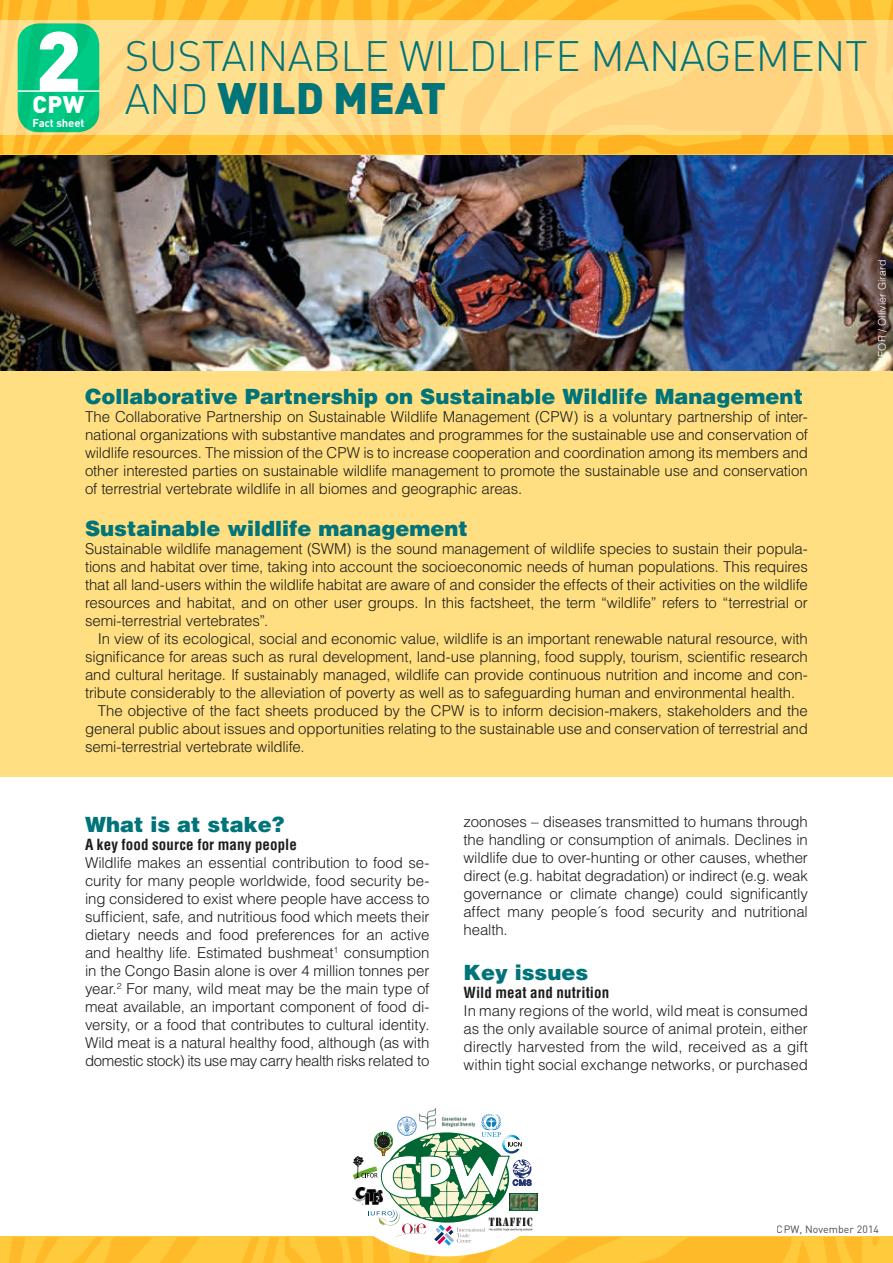
<style>
.page{position:relative;width:893px;height:1263px;background:#fff}
.page>*{position:absolute;margin:0;border:0;box-sizing:border-box;transform-origin:0 0}
.t1{font:700 52.5px "Penumbra Sans Std";color:#fff;scale:1.14 1}
.t2{font:900 43.5px "DIN Pro";color:#007479}
.t3{font:300 42px "DIN Pro";letter-spacing:-.01em;color:#007479}
.t4{font:900 23.7px "DIN Pro";color:#fff}
.t5{font:900 21px "Helvetica LT Std";color:#007479}
.t6{font:300 15px/18px "Helvetica LT Std";letter-spacing:-.01em;color:#1d1d1b;text-align:justify}
.t7{font:700 condensed 15px "Helvetica LT Std";letter-spacing:.005em;color:#1d1d1b}
.t8{font:700 11.25px "DIN Pro";letter-spacing:-.01em;color:#fff}
.t9{font:300 10.5px "Helvetica";letter-spacing:.01em;color:#fff}
.t10{font:10.5px "DIN Pro";letter-spacing:.01em;color:#1d1d1b}
.s1{font-weight:900;font-size:82.95px;color:#fff}
.s2{font-weight:300;font-size:42px}
</style>
<div class="page">
<img style="left:0;top:154px;width:893px;height:217px">
<svg style="left:654px;top:0;width:113px;height:153px;background:#ffbd2c"></svg>
<svg style="left:767px;top:0;width:126px;height:153px;background:#ffbe2e"></svg>
<svg style="left:0;top:0;width:654px;height:153px;background:#ffbe2e"></svg>
<div style="left:0;top:20px;width:893px;height:115px;background:#ffdc8a"></div>
<div style="left:18px;top:23px;width:81px;height:109px;background:linear-gradient(to right,#00c580,#00c882);border-radius:21px"></div>
<hr style="left:18px;top:90px;width:81px;height:2px;background:#fff">
<img style="left:427px;top:1108px;width:9px;height:6px">
<svg style="left:0;top:1114px;width:893px;height:149px"></svg>
<div style="left:0;top:371px;width:893px;height:405px;background:#ffdf81"></div>
<h3 class="t3" style="left:35px;top:27px;width:834px"><span class="s1">2</span> SUSTAINABLE WILDLIFE MANAGEMENT</h3>
<h2 class="t2" style="left:125px;top:69px;width:323px"><span class="s2">AND</span> WILD MEAT</h2>
<h3 class="t4" style="left:33px;top:89px;width:53px">CPW</h3>
<p class="t8" style="left:33px;top:115px;width:53px">Fact sheet</p>
<h3 class="t5" style="left:85px;top:382px;width:719px">Collaborative Partnership on Sustainable Wildlife Management</h3>
<p class="t6" style="left:85px;top:407px;width:724px">The Collaborative Partnership on Sustainable Wildlife Management (CPW) is a voluntary partnership of inter&shy;national organizations with substantive mandates and programmes for the sustainable use and conservation of wildlife resources. The mission of the CPW is to increase cooperation and coordination among its members and other interested parties on sustainable wildlife management to promote the sustainable use and conservation of terrestrial vertebrate wildlife in all biomes and geographic areas.</p>
<h3 class="t5" style="left:85px;top:515px;width:384px">Sustainable wildlife management</h3>
<p class="t6" style="left:85px;top:540px;width:724px">Sustainable wildlife management (SWM) is the sound management of wildlife species to sustain their popula&shy;tions and habitat over time, taking into account the socioeconomic needs of human populations. This requires that all land-users within the wildlife habitat are aware of and consider the effects of their activities on the wildlife resources and habitat, and on other user groups. In this factsheet, the term “wildlife” refers to “terrestrial or semi-terrestrial vertebrates”.</p>
<p class="t6" style="left:98px;top:630px;width:712px">In view of its ecological, social and economic value, wildlife is an important renewable natural resource, with</p>
<p class="t6" style="left:85px;top:648px;width:724px">significance for areas such as rural development, land-use planning, food supply, tourism, scientific research</p>
<p class="t6" style="left:85px;top:666px;width:724px">and cultural heritage. If sustainably managed, wildlife can provide continuous nutrition and income and con-</p>
<p class="t6" style="left:85px;top:684px;width:712px">tribute considerably to the alleviation of poverty as well as to safeguarding human and environmental health.</p>
<p class="t6" style="left:98px;top:702px;width:712px">The objective of the fact sheets produced by the CPW is to inform decision-makers, stakeholders and the</p>
<p class="t6" style="left:85px;top:720px;width:724px">general public about issues and opportunities relating to the sustainable use and conservation of terrestrial and</p>
<p class="t6" style="left:85px;top:738px;width:221px">semi-terrestrial vertebrate wildlife.</p>
<h3 class="t5" style="left:85px;top:810px;width:201px">What is at stake?</h3>
<p class="t7" style="left:85px;top:835px;width:213px">A key food source for many people</p>
<p class="t6" style="left:85px;top:853px;width:346px">Wildlife makes an essential contribution to food se&shy;curity for many people worldwide, food security be&shy;ing considered to exist where people have access to sufficient, safe, and nutritious food which meets their dietary needs and food preferences for an active and healthy life. Estimated bushmeat<sup>1</sup> consumption in the Congo Basin alone is over 4 million tonnes per year.<sup>2</sup> For many, wild meat may be the main type of meat available, an important component of food di&shy;versity, or a food that contributes to cultural identity.<br>Wild meat is a natural healthy food, although (as with domestic stock) its use may carry health risks related to</p>
<p class="t6" style="left:463px;top:813px;width:346px">zoonoses – diseases transmitted to humans through the handling or consumption of animals. Declines in wildlife due to over-hunting or other causes, whether direct (e.g. habitat degradation) or indirect (e.g. weak governance or climate change) could significantly affect many people´s food security and nutritional health.</p>
<h3 class="t5" style="left:463px;top:959px;width:126px">Key issues</h3>
<p class="t7" style="left:463px;top:983px;width:147px">Wild meat and nutrition</p>
<p class="t6" style="left:463px;top:1002px;width:346px">In many regions of the world, wild meat is consumed as the only available source of animal protein, either directly harvested from the wild, received as a gift within tight social exchange networks, or purchased</p>
<h1 class="t1" style="left:379px;top:1143px;width:115px">CPW</h1>
<p class="t9" style="left:873px;top:367px;width:109px;rotate:-90deg">CIFOR / Ollivier Girard</p>
<p class="t10" style="left:777px;top:1222px;width:104px">CPW, November 2014</p>
</div>
